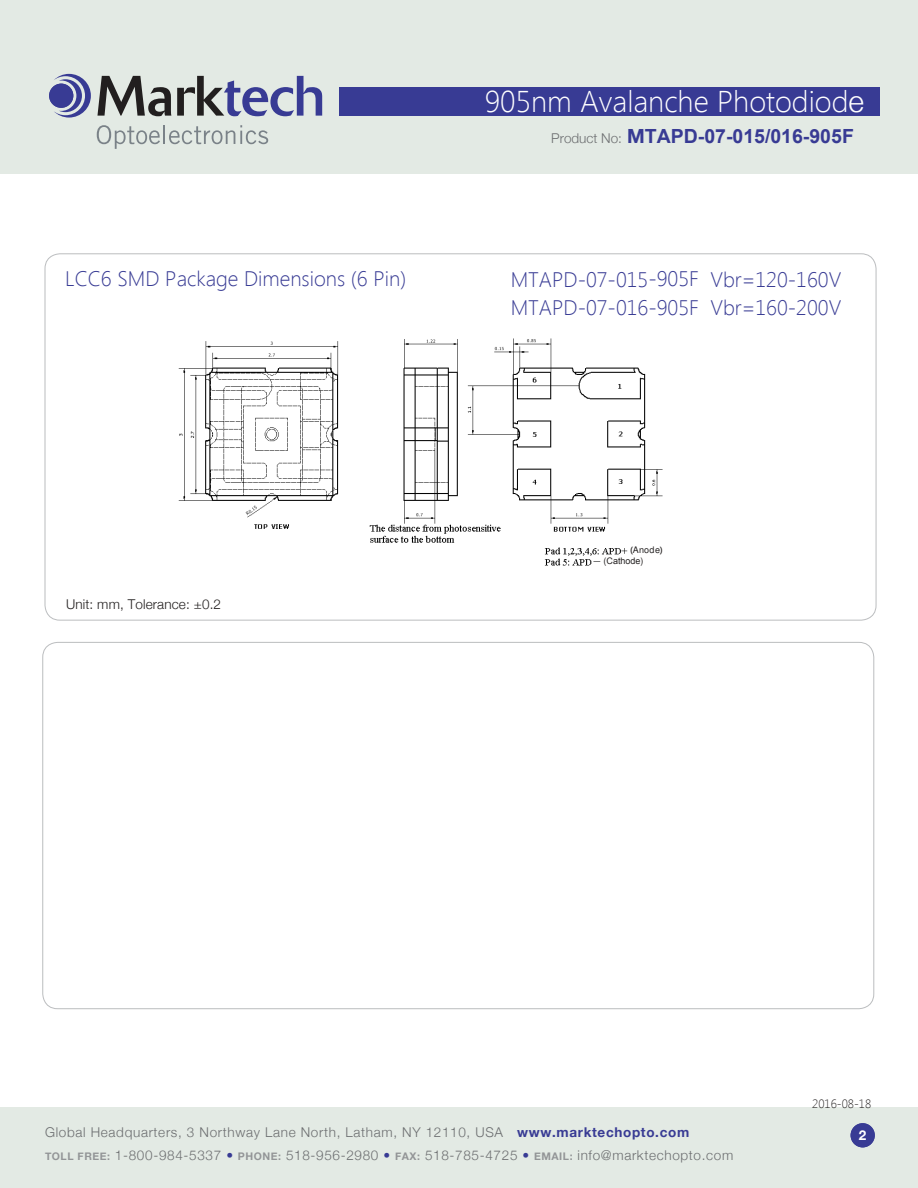
<style>
.page{position:relative;width:918px;height:1188px;background:#fff}
.page>*{position:absolute;margin:0;border:0;box-sizing:border-box;transform-origin:0 0}
.t1{font:300 30px "Segoe UI";color:#fff}
.t2{font:300 21px/28.2px "Segoe UI";color:#383b94}
.t3{font:700 19.5px "Arial";color:#383b94}
.t4{font:300 13.5px/22.5px "Helvetica Neue";letter-spacing:.05em;color:#6c6e70}
.t5{font:300 13.5px "Helvetica Neue";letter-spacing:.01em;color:#221f1f}
.t6{font:700 13.5px "Helvetica Neue";color:#fff}
.t7{font:300 12px "Segoe UI";color:#221f1f}
.t8{font:9px "Arial";color:#221f1f}
.t9{font:600 9px "Segoe UI";letter-spacing:.035em;color:#221f1f}
.s1{font-family:"Helvetica Neue"}
.s2{font-family:"Helvetica Neue";font-weight:300;font-size:13.5px;color:#6c6e70}
.s3{font-family:"Segoe UI";font-weight:600}
.s4{font-weight:700;color:#383b94}
.s5{font-weight:700;font-size:10.5px;color:#939597}
.s6{color:#383b94}
</style>
<div class="page">
<div style="left:0;top:1107px;width:918px;height:81px;background:#e3eae4"></div>
<div style="left:0;top:0;width:918px;height:173px;background:#e3eae4"></div>
<div style="left:340px;top:87px;width:540px;height:28px;background:#383b94"></div>
<svg style="left:97px;top:125px;width:171px;height:24px"></svg>
<svg style="left:54px;top:74px;width:37px;height:44px"></svg>
<div style="left:49px;top:84px;width:24px;height:24px;background:#383b94;border-radius:50%"></div>
<svg style="left:97px;top:76px;width:74px;height:40px"></svg>
<svg style="left:177px;top:76px;width:145px;height:40px"></svg>
<div style="left:851px;top:1123px;width:24px;height:24px;background:#383b94;border-radius:50%"></div>
<img style="left:178px;top:338px;width:485px;height:228px">
<h1 class="t1" style="left:485px;top:84px;width:381px">905nm Avalanche Photodiod<span class="s1">e</span></h1>
<h3 class="t3" style="left:551px;top:125px;width:304px"><span class="s2">Product No:</span> <span class="s1">M</span>TAPD-07-015/016-905F</h3>
<h2 class="t2" style="left:65px;top:267px;width:343px">LCC6 SMD Package Dimensions (6 Pin)</h2>
<h2 class="t2" style="left:511px;top:266px;width:332px">MTAPD-07-015-905F Vbr=120-160V<br>MTAPD-07-016-905F Vbr=160-200V</h2>
<p class="t5" style="left:66px;top:596px;width:157px">Unit: mm, Tolerance: ±0.2</p>
<p class="t9" style="left:630px;top:547px;width:34px">(Anode)</p>
<p class="t8" style="left:604px;top:556px;width:41px"><span class="s3">(</span>Cathode<span class="s3">)</span></p>
<p class="t7" style="left:812px;top:1096px;width:60px">2016-08-18</p>
<p class="t4" style="left:45px;top:1122px;width:690px">Global Headquarters, 3 Northway Lane North, Latham, NY 12110, USA <span class="s4">www.marktechopto.com<br></span><span class="s5">TOLL FREE:</span> 1-800-984-5337 <span class="s6">•</span> <span class="s5">PHONE:</span> 518-956-2980 <span class="s6">•</span> <span class="s5">FAX:</span> 518-785-4725 <span class="s6">•</span> <span class="s5">EMAIL:</span> info@marktechopto.com</p>
<p class="t6" style="left:859px;top:1130px;width:9px">2</p>
</div>
